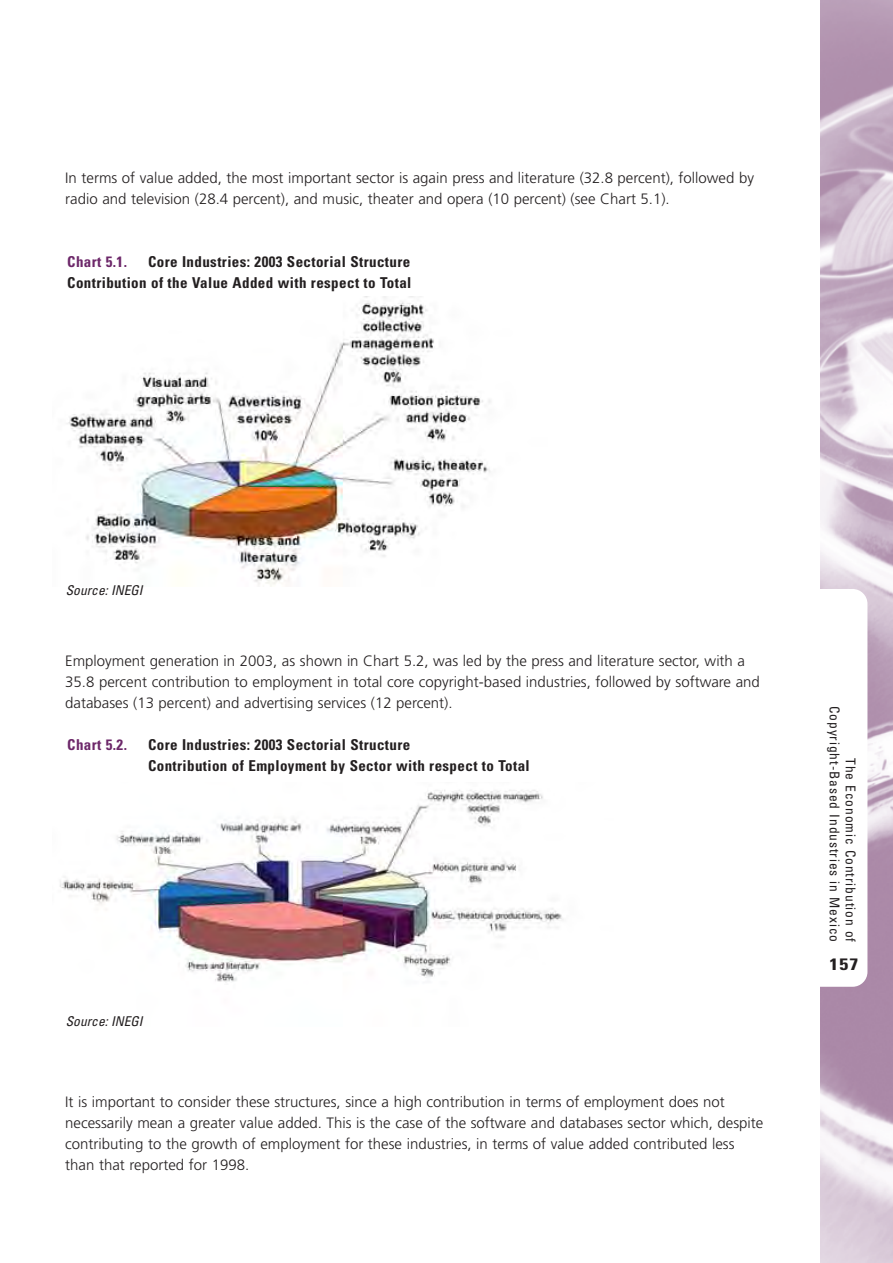
<style>
.page{position:relative;width:893px;height:1263px;background:#fff}
.page>*{position:absolute;margin:0;border:0;box-sizing:border-box;transform-origin:0 0}
.t1{font:700 condensed 16.5px "Univers";color:#231f20;scale:1.2 1}
.t2{font:300 15px/21px "Frutiger";color:#231f20}
.t3{font:700 condensed 15px/21px "Univers";letter-spacing:.025em;color:#231f20;text-align:right}
.t4{font:700 condensed 15px "Univers";letter-spacing:.025em;color:#6c2769}
.t5{font:condensed 13.5px/16.2px "Univers";letter-spacing:.065em;color:#231f20;text-align:right}
.t6{font:italic condensed 13.5px "Univers";color:#231f20}
</style>
<div class="page">
<img style="left:821px;top:0;width:72px;height:1263px">
<div style="left:795px;top:589px;width:72px;height:398px;background:#fff;border-radius:15px"></div>
<img style="left:67px;top:297px;width:424px;height:290px">
<img style="left:60px;top:790px;width:504px;height:192px">
<p class="t2" style="left:65px;top:168px;width:690px">In terms of value added, the most important sector is again press and literature (32.8 percent), followed by radio and television (28.4 percent), and music, theater and opera (10 percent) (see Chart 5.1).</p>
<p class="t4" style="left:67px;top:256px;width:61px">Chart 5.1.</p>
<p class="t3" style="left:67px;top:252px;width:346px">Core Industries: 2003 Sectorial Structure<br>Contribution of the Value Added with respect to Total</p>
<p class="t6" style="left:66px;top:585px;width:81px">Source:INEGI</p>
<p class="t2" style="left:65px;top:651px;width:696px">Employment generation in 2003, as shown in Chart 5.2, was led by the press and literature sector, with a<br>35.8 percent contribution to employment in total core copyright-based industries, followed by software and databases (13 percent) and advertising services (12 percent).</p>
<p class="t4" style="left:67px;top:739px;width:61px">Chart 5.2.</p>
<p class="t3" style="left:148px;top:735px;width:383px;text-align:left">Core Industries: 2003 Sectorial Structure<br>Contribution of Employment by Sector with respect to Total</p>
<p class="t6" style="left:66px;top:1016px;width:81px">Source:INEGI</p>
<p class="t2" style="left:65px;top:1092px;width:700px">It is important to consider these structures, since a high contribution in terms of employment does not necessarily mean a greater value added. This is the case of the software and databases sector which, despite contributing to the growth of employment for these industries, in terms of value added contributed less than that reported for 1998.</p>
<p class="t5" style="left:858px;top:706px;width:238px;rotate:90deg">The Economic Contribution of<br>Copyright-Based Industries in Mexico</p>
<p class="t1" style="left:829px;top:958px;width:26px">157</p>
</div>
